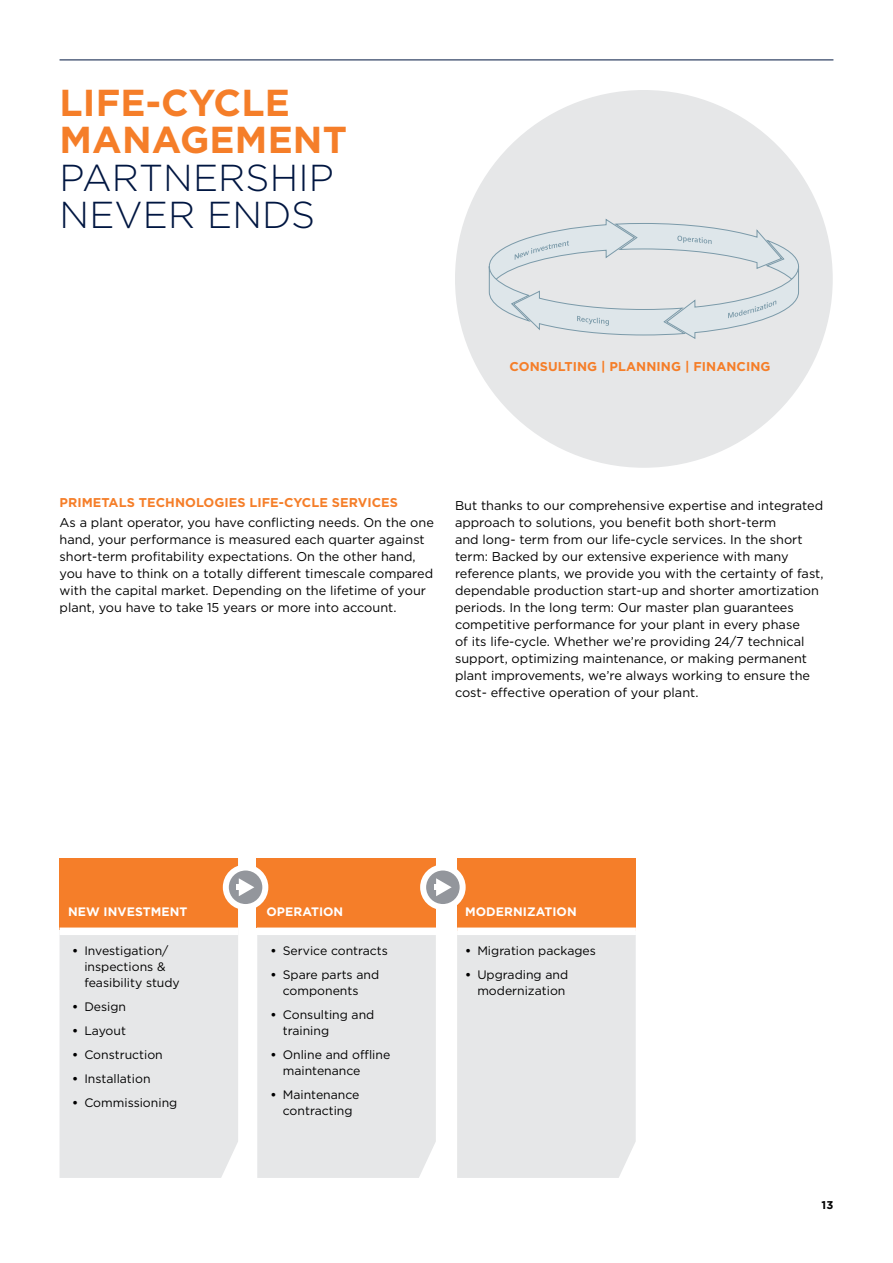
<style>
.page{position:relative;width:893px;height:1263px;background:#fff}
.page>*{position:absolute;margin:0;border:0;box-sizing:border-box;transform-origin:0 0}
.t1{font:700 37.5px/37.5px "Gotham";letter-spacing:.005em;color:#f57e29}
.t2{font:300 37.5px/37.5px "Gotham";letter-spacing:.005em;color:#001641}
.t3{font:12.75px/17px "Gotham";color:#000}
.t4{font:700 12.75px "Gotham";letter-spacing:.005em;color:#f57e29}
.t5{font:12.3px/15.9px "Gotham";color:#000}
.t6{font:700 12.3px "Gotham";letter-spacing:.005em;color:#fff}
.t7{font:700 11.25px "Gotham";color:#000}
.s1{font-weight:700}
</style>
<div class="page">
<hr style="left:60px;top:60px;width:773px;height:1px;background:#001641">
<div style="left:60px;top:935px;width:178px;height:243px;background:#e6e7e8"></div>
<div style="left:60px;top:858px;width:178px;height:71px;background:#f57e29"></div>
<div style="left:60px;top:927px;width:178px;height:8px;background:#fff"></div>
<div style="left:457px;top:935px;width:179px;height:243px;background:#e6e7e8"></div>
<div style="left:257px;top:935px;width:179px;height:243px;background:#e6e7e8"></div>
<div style="left:257px;top:858px;width:179px;height:70px;background:#f57e29"></div>
<div style="left:257px;top:927px;width:181px;height:8px;background:#fff"></div>
<div style="left:457px;top:858px;width:179px;height:72px;background:#f57e29"></div>
<div style="left:457px;top:927px;width:179px;height:8px;background:#fff"></div>
<svg style="left:226px;top:867px;width:39px;height:40px"></svg>
<div style="left:223px;top:864px;width:45px;height:46px;border:6px solid #fff;border-radius:50%"></div>
<svg style="left:237px;top:878px;width:17px;height:18px"></svg>
<svg style="left:423px;top:867px;width:40px;height:40px"></svg>
<div style="left:420px;top:864px;width:46px;height:46px;border:6px solid #fff;border-radius:50%"></div>
<svg style="left:434px;top:878px;width:18px;height:18px"></svg>
<div style="left:455px;top:90px;width:378px;height:378px;background:#e6e7e8;border-radius:50%"></div>
<svg style="left:488px;top:219px;width:311px;height:120px"></svg>
<h1 class="t1" style="left:60px;top:84px;width:289px">LIFE-CYCLE<br>MANAGEMENT</h1>
<h1 class="t2" style="left:60px;top:158px;width:276px">PARTNERSHIP<br>NEVER ENDS</h1>
<p class="t4" style="left:510px;top:358px;width:262px">CONSULTING | PLANNING | FINANCING</p>
<p class="t4" style="left:60px;top:494px;width:340px">PRIMETALS TECHNOLOGIES LIFE-CYCLE SERVICES</p>
<p class="t3" style="left:60px;top:514px;width:376px">As a plant operator, you have conflicting needs. On the one hand, your performance is measured each quarter against short-term profitability expectations. On the other hand, you have to think on a totally different timescale compared with the capital market. Depending on the lifetime of your plant, you have to take 15 years or more into account.</p>
<p class="t3" style="left:455px;top:497px;width:370px">But thanks to our comprehensive expertise and integrated approach to solutions, you benefit both short-term<br>and long- term from our life-cycle services. In the short term: Backed by our extensive experience with many reference plants, we provide you with the certainty of fast, dependable production start-up and shorter amortization periods. In the long term: Our master plan guarantees competitive performance for your plant in every phase<br>of its life-cycle. Whether we’re providing 24/7 technical support, optimizing maintenance, or making permanent plant improvements, we’re always working to ensure the cost- effective operation of your plant.</p>
<p class="t6" style="left:68px;top:903px;width:121px">NEW INVESTMENT</p>
<p class="t5" style="left:84px;top:942px;width:97px;text-indent:-12px"><span class="s1">•</span> Investigation/ inspections &amp; feasibility study</p>
<p class="t5" style="left:72px;top:998px;width:56px"><span class="s1">•</span> Design</p>
<p class="t5" style="left:72px;top:1022px;width:55px"><span class="s1">•</span> Layout</p>
<p class="t5" style="left:72px;top:1046px;width:92px"><span class="s1">•</span> Construction</p>
<p class="t5" style="left:72px;top:1070px;width:80px"><span class="s1">•</span> Installation</p>
<p class="t5" style="left:72px;top:1094px;width:107px"><span class="s1">•</span> Commissioning</p>
<p class="t6" style="left:266px;top:903px;width:78px">OPERATION</p>
<p class="t5" style="left:271px;top:942px;width:119px"><span class="s1">•</span> Service contracts</p>
<p class="t5" style="left:283px;top:966px;width:98px;text-indent:-12px"><span class="s1">•</span> Spare parts and components</p>
<p class="t5" style="left:283px;top:1006px;width:93px;text-indent:-12px"><span class="s1">•</span> Consulting and training</p>
<p class="t5" style="left:283px;top:1046px;width:109px;text-indent:-12px"><span class="s1">•</span> Online and offline maintenance</p>
<p class="t5" style="left:271px;top:1086px;width:90px;text-align:center"><span class="s1">•</span> Maintenance contracting</p>
<p class="t6" style="left:465px;top:903px;width:113px">MODERNIZATION</p>
<p class="t5" style="left:465px;top:942px;width:132px"><span class="s1">•</span> Migration packages</p>
<p class="t5" style="left:465px;top:966px;width:105px;text-align:right"><span class="s1">•</span> Upgrading and modernization</p>
<p class="t7" style="left:821px;top:1198px;width:13px">13</p>
</div>
